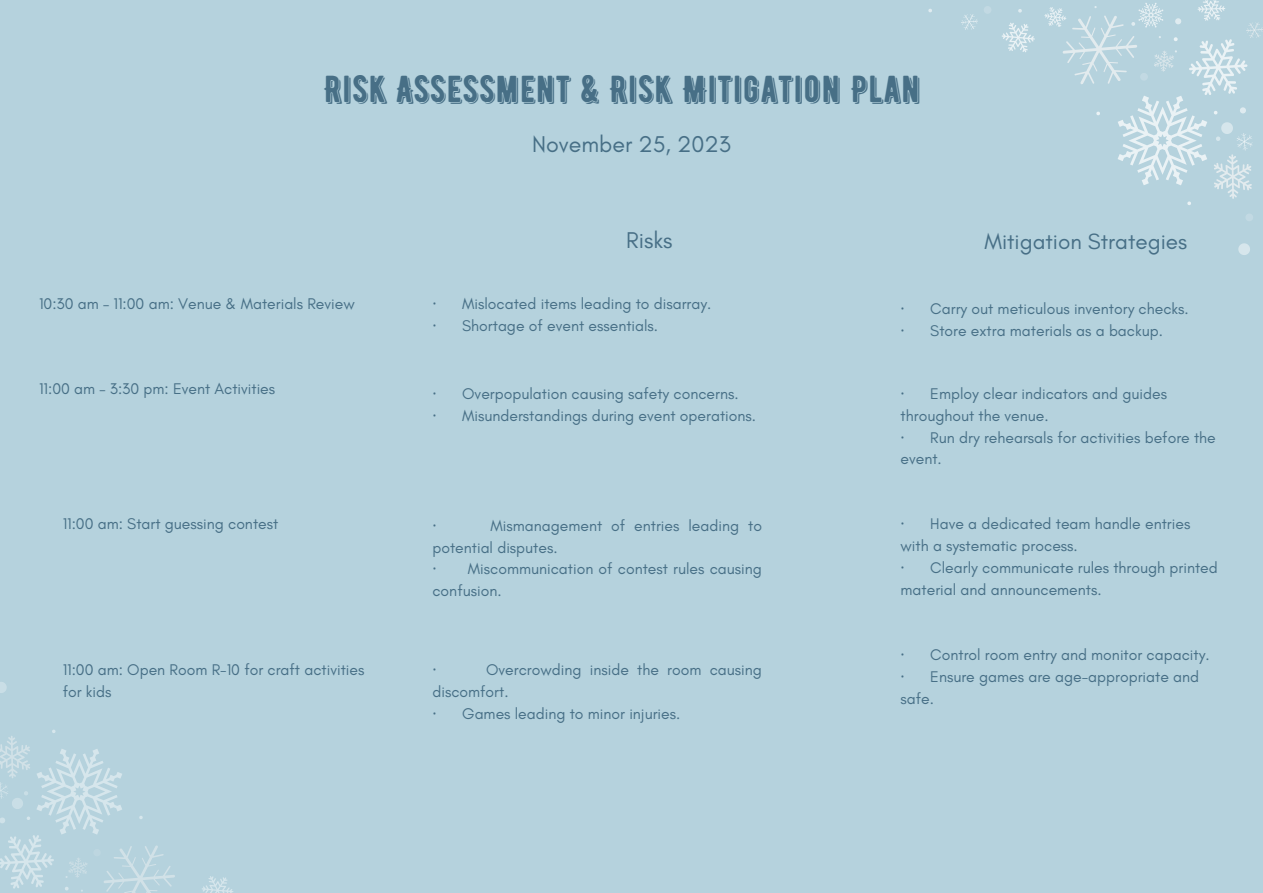
<style>
.page{position:relative;width:1263px;height:893px;background:#b5d2dd}
.page>*{position:absolute;margin:0;border:0;box-sizing:border-box;transform-origin:0 0}
.t1{font:37.5px "BERNIER Shade";color:#476f86}
.t2{font:23.25px "Glacial Indifference";color:#476f86}
.t3{font:22.5px "Glacial Indifference";color:#476f86}
.t4{font:15.75px/21.9px "Glacial Indifference";color:#476f86}
.t5{font:15.75px "Noto Sans";color:#476f86}
.s1{font-family:"Noto Sans"}
</style>
<div class="page">
<svg style="left:961px;top:14px;width:17px;height:16px"></svg>
<svg style="left:1018px;top:9px;width:4px;height:4px"></svg>
<svg style="left:928px;top:9px;width:4px;height:3px"></svg>
<svg style="left:1246px;top:214px;width:7px;height:7px"></svg>
<svg style="left:984px;top:6px;width:7px;height:7px"></svg>
<svg style="left:1238px;top:243px;width:12px;height:12px"></svg>
<svg style="left:1002px;top:23px;width:33px;height:29px"></svg>
<svg style="left:1044px;top:0;width:219px;height:205px"></svg>
<svg style="left:0;top:682px;width:7px;height:11px"></svg>
<svg style="left:202px;top:876px;width:31px;height:17px"></svg>
<svg style="left:0;top:730px;width:175px;height:163px"></svg>
<p class="t1" style="left:323px;top:66px;width:599px">RISK ASSESSMENT &amp; RISK MITIGATION PLAN</p>
<p class="t2" style="left:532px;top:129px;width:200px">November 25, 2023</p>
<p class="t4" style="left:39px;top:292px;width:317px">10:30 am – 11:00 am: Venue &amp; Materials Review</p>
<p class="t2" style="left:626px;top:226px;width:48px">Risks</p>
<p class="t3" style="left:984px;top:227px;width:204px">Mitigation Strategies</p>
<p class="t4" style="left:432px;top:292px;width:280px"><span class="s1">·</span> Mislocated items leading to disarray.</p>
<p class="t4" style="left:432px;top:314px;width:227px"><span class="s1">·</span> Shortage of event essentials.</p>
<p class="t4" style="left:900px;top:297px;width:290px"><span class="s1">·</span> Carry out meticulous inventory checks.</p>
<p class="t4" style="left:900px;top:319px;width:264px"><span class="s1">·</span> Store extra materials as a backup.</p>
<p class="t4" style="left:39px;top:377px;width:238px">11:00 am – 3:30 pm: Event Activities</p>
<p class="t4" style="left:432px;top:382px;width:308px"><span class="s1">·</span> Overpopulation causing safety concerns.</p>
<p class="t4" style="left:432px;top:404px;width:325px"><span class="s1">·</span> Misunderstandings during event operations.</p>
<p class="t4" style="left:63px;top:513px;width:217px">11:00 am: Start guessing contest</p>
<p class="t5" style="left:432px;top:514px;width:6px">·</p>
<p class="t4" style="left:432px;top:514px;width:331px;text-indent:58px">Mismanagement of entries leading to potential disputes.</p>
<p class="t4" style="left:432px;top:558px;width:331px"><span class="s1">·</span> Miscommunication of contest rules causing confusion.</p>
<p class="t4" style="left:63px;top:658px;width:303px">11:00 am: Open Room R-10 for craft activities for kids</p>
<p class="t5" style="left:432px;top:658px;width:6px">·</p>
<p class="t4" style="left:432px;top:658px;width:331px;text-indent:54px">Overcrowding inside the room causing discomfort.</p>
<p class="t4" style="left:432px;top:702px;width:249px"><span class="s1">·</span> Games leading to minor injuries.</p>
<p class="t4" style="left:900px;top:382px;width:268px"><span class="s1">·</span> Employ clear indicators and guides throughout the venue.</p>
<p class="t4" style="left:900px;top:426px;width:317px"><span class="s1">·</span> Run dry rehearsals for activities before the event.</p>
<p class="t4" style="left:900px;top:513px;width:291px"><span class="s1">·</span> Have a dedicated team handle entries with a systematic process.</p>
<p class="t4" style="left:900px;top:557px;width:319px"><span class="s1">·</span> Clearly communicate rules through printed material and announcements.</p>
<p class="t4" style="left:900px;top:643px;width:311px"><span class="s1">·</span> Control room entry and monitor capacity.</p>
<p class="t4" style="left:900px;top:665px;width:300px"><span class="s1">·</span> Ensure games are age-appropriate and safe.</p>
</div>
